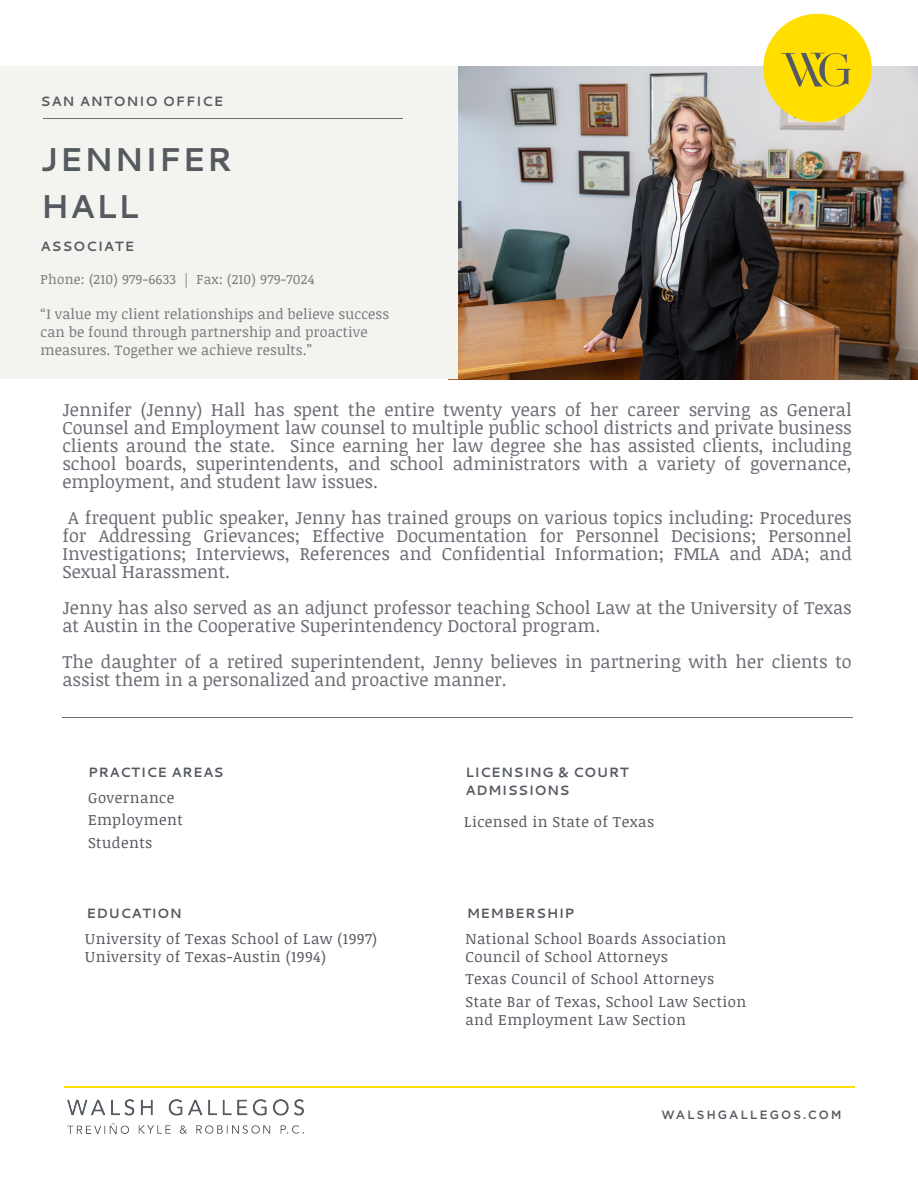
<style>
.page{position:relative;width:918px;height:1188px;background:#fff}
.page>*{position:absolute;margin:0;border:0;box-sizing:border-box;transform-origin:0 0}
.t1{font:700 33px/46.5px "Cantarell";letter-spacing:.03em;color:#555a60}
.t2{font:18px/18px "Noticia Text";color:#696c73;text-align:justify}
.t3{font:15px/22.5px "Noticia Text";letter-spacing:.03em;color:#555a60}
.t4{font:14.25px/18px "Noticia Text";letter-spacing:.01em;color:#7a787c}
.t5{font:700 13.5px/18px "Cantarell";letter-spacing:.03em;color:#555a60}
.t6{font:13.5px "Noticia Text";letter-spacing:.02em;color:#797c7e}
.t7{font:700 13.5px "Cantarell";letter-spacing:.06em;color:#555a60}
.t8{font:500 12px "Gotham";letter-spacing:.18em;color:#555a60}
</style>
<div class="page">
<img style="left:457px;top:66px;width:461px;height:313px">
<div style="left:0;top:66px;width:457px;height:313px;background:#f3f3ef"></div>
<hr style="left:62px;top:717px;width:790px;height:1px;background:#6e6e73">
<hr style="left:44px;top:119px;width:359px;height:1px;background:#6e6e73">
<hr style="left:65px;top:1086px;width:790px;height:2px;background:#ffde00">
<div style="left:763px;top:14px;width:109px;height:108px;background:#ffde00;border-radius:50%"></div>
<svg style="left:781px;top:53px;width:69px;height:34px"></svg>
<img style="left:68px;top:1100px;width:236px;height:34px">
<p class="t7" style="left:41px;top:92px;width:184px">SAN ANTONIO OFFICE</p>
<h1 class="t1" style="left:41px;top:135px;width:193px">JENNIFER<br>HALL</h1>
<p class="t7" style="left:41px;top:237px;width:95px">ASSOCIATE</p>
<p class="t6" style="left:41px;top:270px;width:275px">Phone: (210) 979-6633 | Fax: (210) 979-7024</p>
<p class="t4" style="left:41px;top:305px;width:350px">“I value my client relationships and believe success can be found through partnership and proactive measures. Together we achieve results.”</p>
<p class="t2" style="left:62px;top:401px;width:791px">Jennifer (Jenny) Hall has spent the entire twenty years of her career serving as General Counsel and Employment law counsel to multiple public school districts and private business clients around the state. Since earning her law degree she has assisted clients, including school boards, superintendents, and school administrators with a variety of governance, employment, and student law issues.</p>
<p class="t2" style="left:62px;top:509px;width:791px;text-indent:6px">A frequent public speaker, Jenny has trained groups on various topics including: Procedures for Addressing Grievances; Effective Documentation for Personnel Decisions; Personnel Investigations; Interviews, References and Confidential Information; FMLA and ADA; and Sexual Harassment.</p>
<p class="t2" style="left:62px;top:599px;width:791px">Jenny has also served as an adjunct professor teaching School Law at the University of Texas at Austin in the Cooperative Superintendency Doctoral program.</p>
<p class="t2" style="left:62px;top:653px;width:791px">The daughter of a retired superintendent, Jenny believes in partnering with her clients to assist them in a personalized and proactive manner.</p>
<p class="t5" style="left:88px;top:763px;width:137px">PRACTICE AREAS</p>
<p class="t3" style="left:88px;top:786px;width:96px">Governance<br>Employment<br>Students</p>
<p class="t5" style="left:87px;top:904px;width:97px">EDUCATION</p>
<p class="t3" style="left:85px;top:929px;width:293px;line-height:18px">University of Texas School of Law (1997)<br>University of Texas-Austin (1994)</p>
<p class="t5" style="left:465px;top:763px;width:165px">LICENSING &amp; COURT<br>ADMISSIONS</p>
<p class="t3" style="left:464px;top:810px;width:191px">Licensed in State of Texas</p>
<p class="t5" style="left:467px;top:904px;width:109px">MEMBERSHIP</p>
<p class="t3" style="left:465px;top:929px;width:262px;line-height:18px">National School Boards Association<br>Council of School Attorneys</p>
<p class="t3" style="left:465px;top:967px;width:282px">Texas Council of School Attorneys<br>State Bar of Texas, School Law Section</p>
<p class="t3" style="left:465px;top:1008px;width:222px">and Employment Law Section</p>
<p class="t8" style="left:662px;top:1107px;width:181px">WALSHGALLEGOS.COM</p>
</div>
